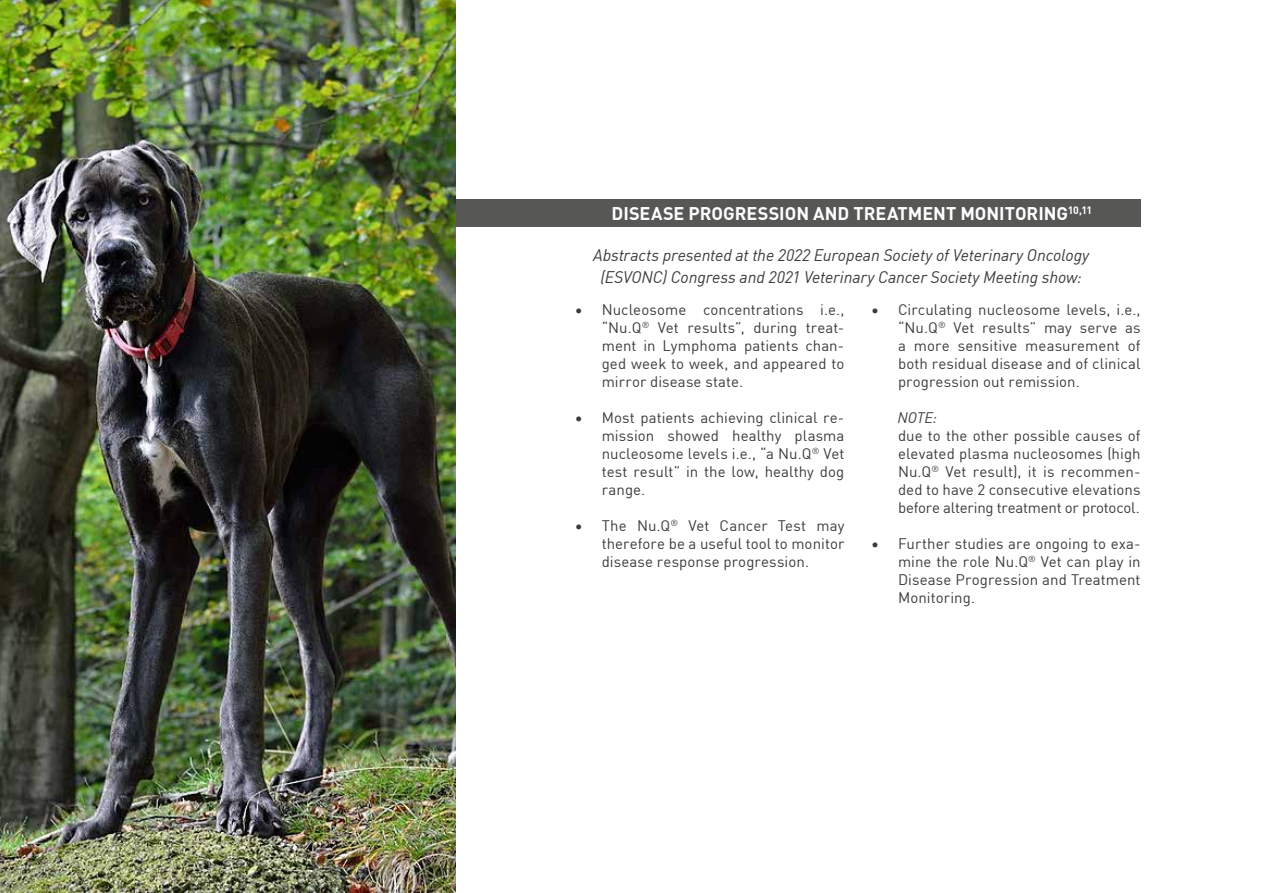
<style>
.page{position:relative;width:1263px;height:893px;background:#fff}
.page>*{position:absolute;margin:0;border:0;box-sizing:border-box;transform-origin:0 0}
.t1{font:700 18px "DIN Pro";color:#fff}
.t2{font:italic 16.5px/21.6px "DIN Pro";letter-spacing:-.01em;color:#3c3c3b;text-align:center}
.t3{font:15px/18px "DIN Pro";letter-spacing:.005em;color:#3c3c3b;text-align:justify}
.t4{font:italic 15px "DIN Pro";color:#3c3c3b}
</style>
<div class="page">
<div style="left:395px;top:199px;width:745px;height:28px;background:#575756"></div>
<img style="left:0;top:0;width:455px;height:893px">
<p class="t1" style="left:611px;top:199px;width:482px">DISEASE PROGRESSION AND TREATMENT MONITORING<sup>10,11</sup></p>
<p class="t2" style="left:593px;top:244px;width:498px">Abstracts presented at the 2022 European Society of Veterinary Oncology (ESVONC) Congress and 2021 Veterinary Cancer Society Meeting show:</p>
<p class="t3" style="left:602px;top:300px;width:244px;text-indent:-27px">• Nucleosome concentrations i.e., “Nu.Q<sup>®</sup> Vet results”, during treat&shy;ment in Lymphoma patients chan&shy;ged week to week, and appeared to mirror disease state.</p>
<p class="t3" style="left:602px;top:408px;width:244px;text-indent:-27px">• Most patients achieving clinical re&shy;mission showed healthy plasma nucleosome levels i.e., “a Nu.Q<sup>®</sup> Vet test result” in the low, healthy dog range.</p>
<p class="t3" style="left:602px;top:516px;width:244px;text-indent:-27px">• The Nu.Q<sup>®</sup> Vet Cancer Test may therefore be a useful tool to monitor disease response progression.</p>
<p class="t3" style="left:898px;top:300px;width:244px;text-indent:-27px">• Circulating nucleosome levels, i.e., “Nu.Q<sup>®</sup> Vet results” may serve as a more sensitive measurement of both residual disease and of clinical progression out remission.</p>
<p class="t4" style="left:897px;top:406px;width:41px">NOTE:</p>
<p class="t3" style="left:898px;top:426px;width:244px">due to the other possible causes of elevated plasma nucleosomes (high Nu.Q<sup>®</sup> Vet result), it is recommen&shy;ded to have 2 consecutive elevations before altering treatment or protocol.</p>
<p class="t3" style="left:898px;top:534px;width:244px;text-indent:-27px">• Further studies are ongoing to exa&shy;mine the role Nu.Q<sup>®</sup> Vet can play in Disease Progression and Treatment Monitoring.</p>
</div>
